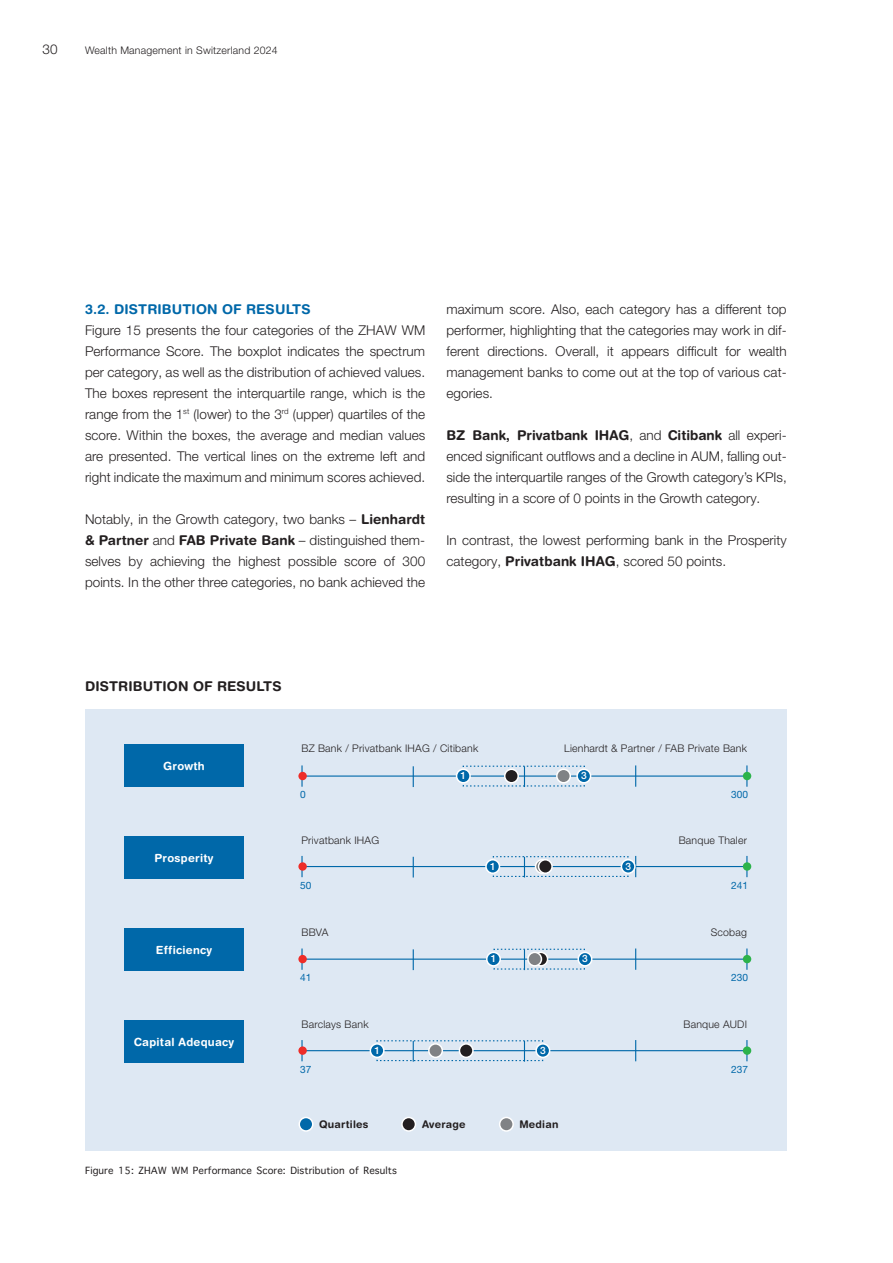
<style>
.page{position:relative;width:893px;height:1263px;background:#fff}
.page>*{position:absolute;margin:0;border:0;box-sizing:border-box;transform-origin:0 0}
.t1{font:300 13.5px/21px "Helvetica Neue LT Pro";letter-spacing:.005em;color:#231f20;text-align:justify}
.t2{font:700 13.5px "Helvetica Rounded LT Std";letter-spacing:.005em;color:#231f20}
.t3{font:700 13.5px "Helvetica Rounded LT Std";letter-spacing:.01em;color:#0068a9}
.t4{font:13.5px "Apple Symbols";color:#231f20}
.t5{font:700 11.25px "Helvetica Rounded LT Std";letter-spacing:.025em;color:#fff}
.t6{font:300 10.5px "Helvetica Neue LT Pro";letter-spacing:.02em;color:#231f20}
.t7{font:700 10.5px "Helvetica Rounded LT Std";letter-spacing:.025em;color:#231f20}
.t8{font:10.2px "Helvetica Neue LT Pro";letter-spacing:.005em;color:#0068a9}
.t9{font:500 10.2px "Helvetica Neue LT Pro";color:#fff}
.s1{font-family:"Helvetica Rounded LT Std";font-weight:700}
.s2{font-family:"Helvetica Neue LT Pro";font-weight:300}
</style>
<div class="page">
<div style="left:85px;top:709px;width:702px;height:442px;background:#dee8f3"></div>
<div style="left:299px;top:1117px;width:14px;height:14px;background:#0068a9;border-radius:50%"></div>
<div style="left:298px;top:1117px;width:15px;height:15px;border:2px solid #fff;border-radius:50%"></div>
<div style="left:402px;top:1117px;width:13px;height:14px;background:#231f20;border-radius:50%"></div>
<div style="left:401px;top:1117px;width:15px;height:15px;border:2px solid #fff;border-radius:50%"></div>
<div style="left:500px;top:1117px;width:13px;height:14px;background:#808285;border-radius:50%"></div>
<div style="left:499px;top:1117px;width:15px;height:15px;border:2px solid #fff;border-radius:50%"></div>
<div style="left:124px;top:744px;width:120px;height:43px;background:#0068a9"></div>
<div style="left:124px;top:836px;width:120px;height:43px;background:#0068a9"></div>
<div style="left:124px;top:928px;width:120px;height:43px;background:#0068a9"></div>
<div style="left:124px;top:1020px;width:120px;height:43px;background:#0068a9"></div>
<hr style="left:303px;top:775px;width:445px;height:2px;background:#0068a9">
<hr style="left:303px;top:866px;width:445px;height:1px;background:#0068a9">
<hr style="left:303px;top:1050px;width:445px;height:1px;background:#0068a9">
<hr style="left:303px;top:958px;width:445px;height:2px;background:#0068a9">
<hr style="left:301px;top:765px;width:2px;height:22px;background:#0068a9">
<hr style="left:301px;top:856px;width:2px;height:21px;background:#0068a9">
<hr style="left:301px;top:1040px;width:2px;height:21px;background:#0068a9">
<hr style="left:301px;top:948px;width:2px;height:22px;background:#0068a9">
<svg style="left:746px;top:765px;width:1px;height:22px"></svg>
<svg style="left:746px;top:856px;width:1px;height:21px"></svg>
<svg style="left:746px;top:1040px;width:1px;height:21px"></svg>
<svg style="left:746px;top:948px;width:1px;height:22px"></svg>
<svg style="left:635px;top:765px;width:1px;height:22px"></svg>
<svg style="left:635px;top:856px;width:1px;height:21px"></svg>
<svg style="left:635px;top:1040px;width:1px;height:21px"></svg>
<svg style="left:635px;top:948px;width:1px;height:22px"></svg>
<svg style="left:462px;top:765px;width:123px;height:22px"></svg>
<svg style="left:492px;top:856px;width:137px;height:21px"></svg>
<svg style="left:493px;top:948px;width:93px;height:22px"></svg>
<svg style="left:413px;top:766px;width:1px;height:21px"></svg>
<svg style="left:413px;top:857px;width:1px;height:20px"></svg>
<svg style="left:376px;top:1040px;width:168px;height:22px"></svg>
<svg style="left:413px;top:949px;width:1px;height:21px"></svg>
<div style="left:298px;top:772px;width:9px;height:8px;background:#ee2d28;border-radius:50%"></div>
<div style="left:298px;top:862px;width:9px;height:9px;background:#ee2d28;border-radius:50%"></div>
<div style="left:298px;top:1046px;width:9px;height:9px;background:#ee2d28;border-radius:50%"></div>
<div style="left:298px;top:955px;width:9px;height:8px;background:#ee2d28;border-radius:50%"></div>
<div style="left:743px;top:772px;width:8px;height:8px;background:#2cb34b;border-radius:50%"></div>
<div style="left:743px;top:862px;width:8px;height:9px;background:#2cb34b;border-radius:50%"></div>
<div style="left:743px;top:1046px;width:8px;height:9px;background:#2cb34b;border-radius:50%"></div>
<div style="left:743px;top:955px;width:8px;height:8px;background:#2cb34b;border-radius:50%"></div>
<div style="left:505px;top:769px;width:13px;height:14px;background:#231f20;border-radius:50%"></div>
<div style="left:504px;top:768px;width:15px;height:15px;border:2px solid #fff;border-radius:50%"></div>
<div style="left:459px;top:1044px;width:14px;height:13px;background:#231f20;border-radius:50%"></div>
<div style="left:459px;top:1043px;width:15px;height:15px;border:2px solid #fff;border-radius:50%"></div>
<svg style="left:534px;top:952px;width:14px;height:14px"></svg>
<div style="left:533px;top:951px;width:15px;height:15px;border:2px solid #fff;border-radius:50%"></div>
<div style="left:557px;top:769px;width:13px;height:14px;background:#808285;border-radius:50%"></div>
<div style="left:556px;top:768px;width:15px;height:15px;border:2px solid #fff;border-radius:50%"></div>
<div style="left:535px;top:859px;width:15px;height:15px;border:2px solid #fff;border-radius:50%"></div>
<div style="left:429px;top:1044px;width:13px;height:13px;background:#808285;border-radius:50%"></div>
<div style="left:428px;top:1043px;width:15px;height:15px;border:2px solid #fff;border-radius:50%"></div>
<div style="left:528px;top:952px;width:13px;height:14px;background:#808285;border-radius:50%"></div>
<div style="left:527px;top:951px;width:15px;height:15px;border:2px solid #fff;border-radius:50%"></div>
<div style="left:457px;top:769px;width:13px;height:14px;background:#0068a9;border-radius:50%"></div>
<div style="left:456px;top:768px;width:15px;height:15px;border:2px solid #fff;border-radius:50%"></div>
<div style="left:486px;top:860px;width:13px;height:13px;background:#0068a9;border-radius:50%"></div>
<div style="left:485px;top:859px;width:15px;height:15px;border:2px solid #fff;border-radius:50%"></div>
<div style="left:370px;top:1044px;width:14px;height:13px;background:#0068a9;border-radius:50%"></div>
<div style="left:370px;top:1043px;width:15px;height:15px;border:2px solid #fff;border-radius:50%"></div>
<div style="left:487px;top:952px;width:13px;height:14px;background:#0068a9;border-radius:50%"></div>
<div style="left:486px;top:951px;width:15px;height:15px;border:2px solid #fff;border-radius:50%"></div>
<div style="left:577px;top:769px;width:14px;height:14px;background:#0068a9;border-radius:50%"></div>
<div style="left:576px;top:768px;width:15px;height:15px;border:2px solid #fff;border-radius:50%"></div>
<div style="left:621px;top:860px;width:14px;height:13px;background:#0068a9;border-radius:50%"></div>
<div style="left:621px;top:859px;width:15px;height:15px;border:2px solid #fff;border-radius:50%"></div>
<div style="left:536px;top:1044px;width:14px;height:13px;background:#0068a9;border-radius:50%"></div>
<div style="left:535px;top:1043px;width:15px;height:15px;border:2px solid #fff;border-radius:50%"></div>
<div style="left:578px;top:952px;width:14px;height:14px;background:#0068a9;border-radius:50%"></div>
<div style="left:577px;top:951px;width:15px;height:15px;border:2px solid #fff;border-radius:50%"></div>
<div style="left:539px;top:860px;width:13px;height:13px;background:#231f20;border-radius:50%"></div>
<div style="left:538px;top:859px;width:15px;height:15px;border:2px solid #fff;border-radius:50%"></div>
<p class="t1" style="left:43px;top:38px;width:17px">30</p>
<p class="t6" style="left:85px;top:43px;width:194px">Wealth Management in Switzerland 2024</p>
<p class="t3" style="left:85px;top:301px;width:227px">3.2. DISTRIBUTION OF RESULTS</p>
<p class="t1" style="left:85px;top:319px;width:342px">Figure 15 presents the four categories of the ZHAW WM Performance Score. The boxplot indicates the spectrum per category, as well as the distribution of achieved values.<br>The boxes represent the interquartile range, which is the range from the 1<sup>st</sup> (lower) to the 3<sup>rd</sup> (upper) quartiles of the score. Within the boxes, the average and median values are presented. The vertical lines on the extreme left and right indicate the maximum and minimum scores achieved.</p>
<p class="t1" style="left:85px;top:508px;width:342px">Notably, in the Growth category, two banks – <span class="s1">Lienhardt</span></p>
<p class="t2" style="left:85px;top:532px;width:342px">&amp; Partner <span class="s2">and</span> FAB Private Bank <span class="s2">– distinguished them-</span></p>
<p class="t1" style="left:85px;top:550px;width:342px">selves by achieving the highest possible score of 300 points. In the other three categories, no bank achieved the</p>
<p class="t1" style="left:446px;top:298px;width:342px">maximum score. Also, each category has a different top performer, highlighting that the categories may work in dif&shy;ferent directions. Overall, it appears difficult for wealth management banks to come out at the top of various cat&shy;egories.</p>
<p class="t2" style="left:446px;top:427px;width:342px">BZ Bank, Privatbank IHAG<span class="s2">, and</span> Citibank <span class="s2">all experi-</span></p>
<p class="t1" style="left:446px;top:445px;width:342px">enced significant outflows and a decline in AUM, falling out&shy;side the interquartile ranges of the Growth category’s KPIs, resulting in a score of 0 points in the Growth category.</p>
<p class="t1" style="left:446px;top:529px;width:342px">In contrast, the lowest performing bank in the Prosperity category, <span class="s1">Privatbank IHAG</span>, scored 50 points.</p>
<p class="t2" style="left:85px;top:678px;width:198px">DISTRIBUTION OF RESULTS</p>
<p class="t5" style="left:163px;top:759px;width:43px">Growth</p>
<p class="t5" style="left:154px;top:851px;width:61px">Prosperity</p>
<p class="t5" style="left:156px;top:943px;width:58px">Efficiency</p>
<p class="t5" style="left:134px;top:1035px;width:102px">Capital Adequacy</p>
<p class="t6" style="left:301px;top:741px;width:178px">BZ Bank / Privatbank IHAG / Citibank</p>
<p class="t6" style="left:564px;top:741px;width:184px">Lienhardt &amp; Partner / FAB Private Bank</p>
<p class="t9" style="left:461px;top:769px;width:7px">1</p>
<p class="t9" style="left:581px;top:769px;width:7px">3</p>
<p class="t8" style="left:300px;top:788px;width:7px">0</p>
<p class="t8" style="left:731px;top:788px;width:18px">300</p>
<p class="t6" style="left:301px;top:834px;width:79px">Privatbank IHAG</p>
<p class="t6" style="left:679px;top:834px;width:70px">Banque Thaler</p>
<p class="t9" style="left:490px;top:860px;width:7px">1</p>
<p class="t9" style="left:625px;top:860px;width:7px">3</p>
<p class="t8" style="left:300px;top:879px;width:13px">50</p>
<p class="t8" style="left:731px;top:879px;width:18px">241</p>
<p class="t6" style="left:301px;top:926px;width:28px">BBVA</p>
<p class="t6" style="left:711px;top:926px;width:38px">Scobag</p>
<p class="t9" style="left:491px;top:953px;width:7px">1</p>
<p class="t9" style="left:582px;top:953px;width:7px">3</p>
<p class="t8" style="left:300px;top:971px;width:13px">41</p>
<p class="t8" style="left:731px;top:971px;width:18px">230</p>
<p class="t6" style="left:301px;top:1018px;width:69px">Barclays Bank</p>
<p class="t6" style="left:683px;top:1018px;width:65px">Banque AUDI</p>
<p class="t9" style="left:374px;top:1044px;width:7px">1</p>
<p class="t9" style="left:540px;top:1044px;width:7px">3</p>
<p class="t8" style="left:300px;top:1063px;width:13px">37</p>
<p class="t8" style="left:731px;top:1063px;width:18px">237</p>
<p class="t7" style="left:319px;top:1118px;width:51px">Quartiles</p>
<p class="t7" style="left:422px;top:1118px;width:45px">Average</p>
<p class="t7" style="left:519px;top:1118px;width:41px">Median</p>
<p class="t4" style="left:268px;top:1161px;width:89px">□ ▲▼ ◆▼ □■ □</p>
<p class="t4" style="left:375px;top:1161px;width:24px">▲◆●▼▲</p>
</div>
